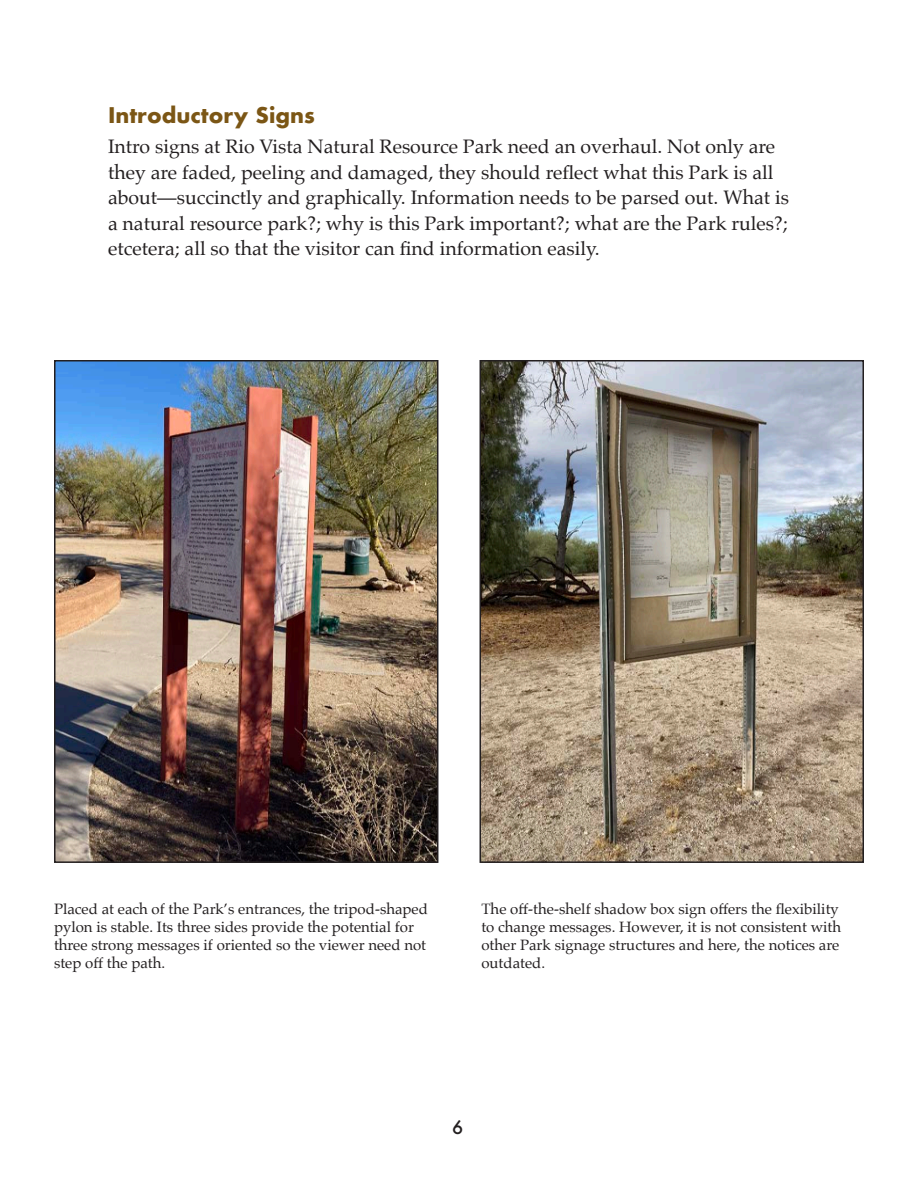
<style>
.page{position:relative;width:918px;height:1188px;background:#fff}
.page>*{position:absolute;margin:0;border:0;box-sizing:border-box;transform-origin:0 0}
.t1{font:700 21px "Futura";color:#7b5615}
.t2{font:19.5px/25.5px "Palatino";color:#231f20}
.t3{font:500 18px "Futura";color:#231f20}
.t4{font:15px/18px "Palatino";color:#231f20}
</style>
<div class="page">
<img style="left:483px;top:363px;width:378px;height:497px">
<div style="left:480px;top:360px;width:384px;height:503px;border:2px solid #231f20"></div>
<img style="left:57px;top:363px;width:378px;height:497px">
<div style="left:54px;top:360px;width:384px;height:503px;border:2px solid #231f20"></div>
<p class="t1" style="left:108px;top:100px;width:208px">Introductory Signs</p>
<p class="t2" style="left:108px;top:134px;width:683px">Intro signs at Rio Vista Natural Resource Park need an overhaul. Not only are they are faded, peeling and damaged, they should reflect what this Park is all about—succinctly and graphically. Information needs to be parsed out. What is a natural resource park?; why is this Park important?; what are the Park rules?; etcetera; all so that the visitor can find information easily.</p>
<p class="t4" style="left:54px;top:900px;width:375px">Placed at each of the Park’s entrances, the tripod-shaped pylon is stable. Its three sides provide the potential for three strong messages if oriented so the viewer need not step off the path.</p>
<p class="t4" style="left:481px;top:900px;width:361px">The off-the-shelf shadow box sign offers the flexibility to change messages. However, it is not consistent with other Park signage structures and here, the notices are outdated.</p>
<p class="t3" style="left:452px;top:1115px;width:13px">6</p>
</div>
